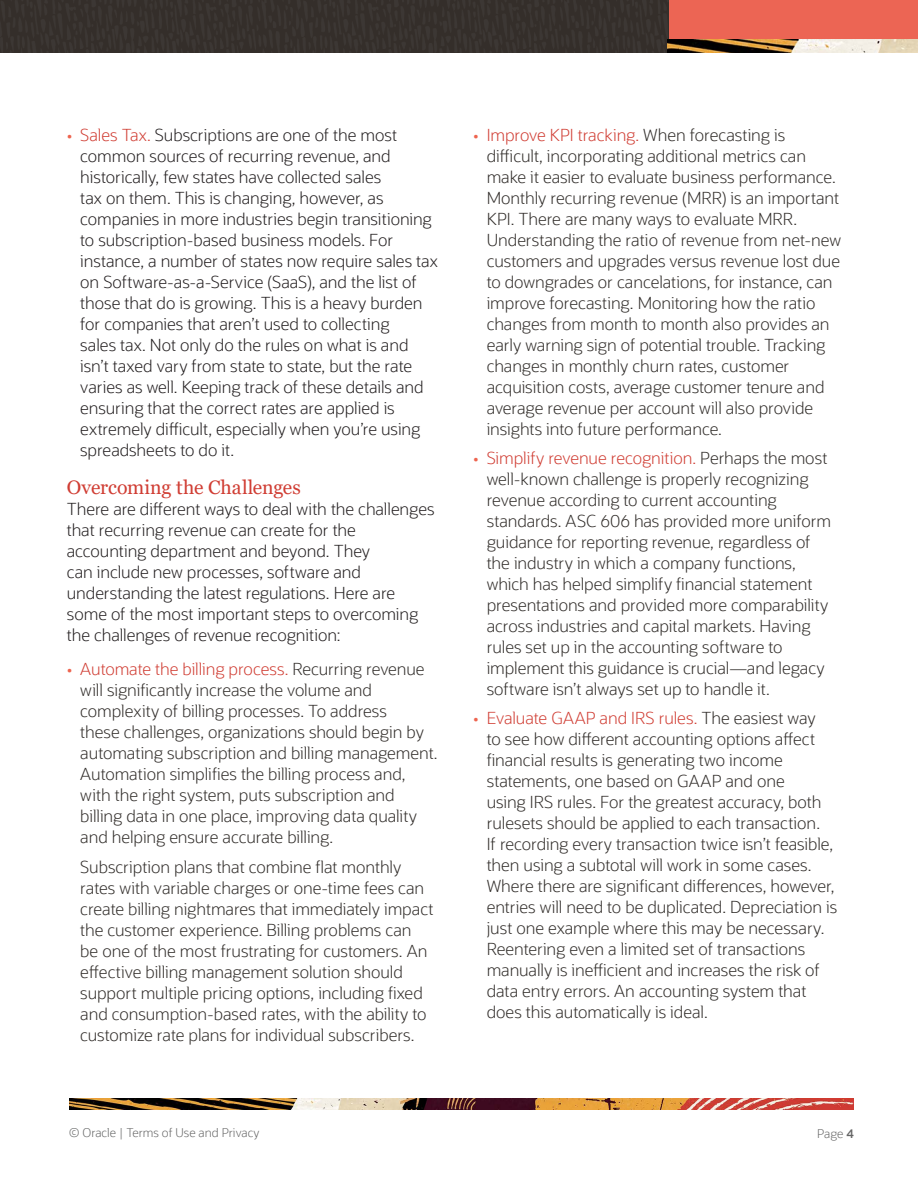
<style>
.page{position:relative;width:918px;height:1188px;background:#fff}
.page>*{position:absolute;margin:0;border:0;box-sizing:border-box;transform-origin:0 0}
.H2_Main_Body_Header{font:19.5px "Georgia";letter-spacing:-.005em;color:#d03d33}
.Body_Bullet_text_201{font:300 16.5px/21px "Oracle Sans";letter-spacing:-.005em;color:#312d2a}
.H2_Main_Body_Header-2{font:300 16.5px/21px "Oracle Sans";letter-spacing:-.005em;color:#231f20}
.t1{font:300 12px "Oracle Sans";color:#666}
.s1{color:#ee644f}
.s2{color:#d03d33}
.s3{color:#656666}
.s4{font-weight:600}
</style>
<div class="page">
<div style="left:669px;top:0;width:249px;height:50px;background:#ec6554"></div>
<img style="left:0;top:0;width:669px;height:52px">
<img style="left:668px;top:39px;width:250px;height:13px">
<img style="left:70px;top:1099px;width:784px;height:10px">
<p class="H2_Main_Body_Header-2" style="left:80px;top:124px;width:359px;text-indent:-14px"><span class="s1">•</span> <span class="s2">Sales Tax.</span> Subscriptions are one of the most common sources of recurring revenue, and historically, few states have collected sales<br>tax on them. This is changing, however, as companies in more industries begin transitioning to subscription-based business models. For instance, a number of states now require sales tax on Software-as-a-Service (SaaS), and the list of those that do is growing. This is a heavy burden for companies that aren’t used to collecting<br>sales tax. Not only do the rules on what is and isn’t taxed vary from state to state, but the rate varies as well. Keeping track of these details and ensuring that the correct rates are applied is extremely difficult, especially when you’re using spreadsheets to do it.</p>
<p class="H2_Main_Body_Header" style="left:67px;top:475px;width:236px">Overcoming the Challenges</p>
<p class="H2_Main_Body_Header-2" style="left:67px;top:499px;width:369px">There are different ways to deal with the challenges that recurring revenue can create for the accounting department and beyond. They<br>can include new processes, software and understanding the latest regulations. Here are some of the most important steps to overcoming the challenges of revenue recognition:</p>
<p class="Body_Bullet_text_201" style="left:80px;top:659px;width:359px;text-indent:-14px"><span class="s1">•</span> <span class="s2">Automate the billing process.</span> Recurring revenue will significantly increase the volume and complexity of billing processes. To address<br>these challenges, organizations should begin by automating subscription and billing management.<br>Automation simplifies the billing process and, with the right system, puts subscription and billing data in one place, improving data quality and helping ensure accurate billing.</p>
<p class="Body_Bullet_text_201" style="left:80px;top:856px;width:355px">Subscription plans that combine flat monthly rates with variable charges or one-time fees can create billing nightmares that immediately impact the customer experience. Billing problems can be one of the most frustrating for customers. An effective billing management solution should support multiple pricing options, including fixed and consumption-based rates, with the ability to customize rate plans for individual subscribers.</p>
<p class="Body_Bullet_text_201" style="left:487px;top:124px;width:356px;text-indent:-14px"><span class="s1">•</span> <span class="s2">Improve KPI tracking.</span> When forecasting is difficult, incorporating additional metrics can make it easier to evaluate business performance.<br>Monthly recurring revenue (MRR) is an important KPI. There are many ways to evaluate MRR.<br>Understanding the ratio of revenue from net-new customers and upgrades versus revenue lost due to downgrades or cancelations, for instance, can improve forecasting. Monitoring how the ratio changes from month to month also provides an early warning sign of potential trouble. Tracking changes in monthly churn rates, customer acquisition costs, average customer tenure and average revenue per account will also provide insights into future performance.</p>
<p class="Body_Bullet_text_201" style="left:487px;top:447px;width:346px;text-indent:-14px"><span class="s1">•</span> <span class="s2">Simplify revenue recognition.</span> Perhaps the most well-known challenge is properly recognizing revenue according to current accounting standards. ASC 606 has provided more uniform guidance for reporting revenue, regardless of the industry in which a company functions, which has helped simplify financial statement presentations and provided more comparability across industries and capital markets. Having rules set up in the accounting software to implement this guidance is crucial—and legacy software isn’t always set up to handle it.</p>
<p class="Body_Bullet_text_201" style="left:487px;top:708px;width:352px;text-indent:-14px"><span class="s1">•</span> <span class="s2">Evaluate GAAP and IRS rules.</span> The easiest way<br>to see how different accounting options affect financial results is generating two income statements, one based on GAAP and one<br>using IRS rules. For the greatest accuracy, both rulesets should be applied to each transaction.<br>If recording every transaction twice isn’t feasible, then using a subtotal will work in some cases.<br>Where there are significant differences, however, entries will need to be duplicated. Depreciation is just one example where this may be necessary.<br>Reentering even a limited set of transactions manually is inefficient and increases the risk of data entry errors. An accounting system that does this automatically is ideal.</p>
<p class="t1" style="left:69px;top:1126px;width:192px"><span class="s3">© Oracle |</span> Terms of Use and Privacy</p>
<p class="t1" style="left:817px;top:1127px;width:38px">Page <span class="s4">4</span></p>
</div>
